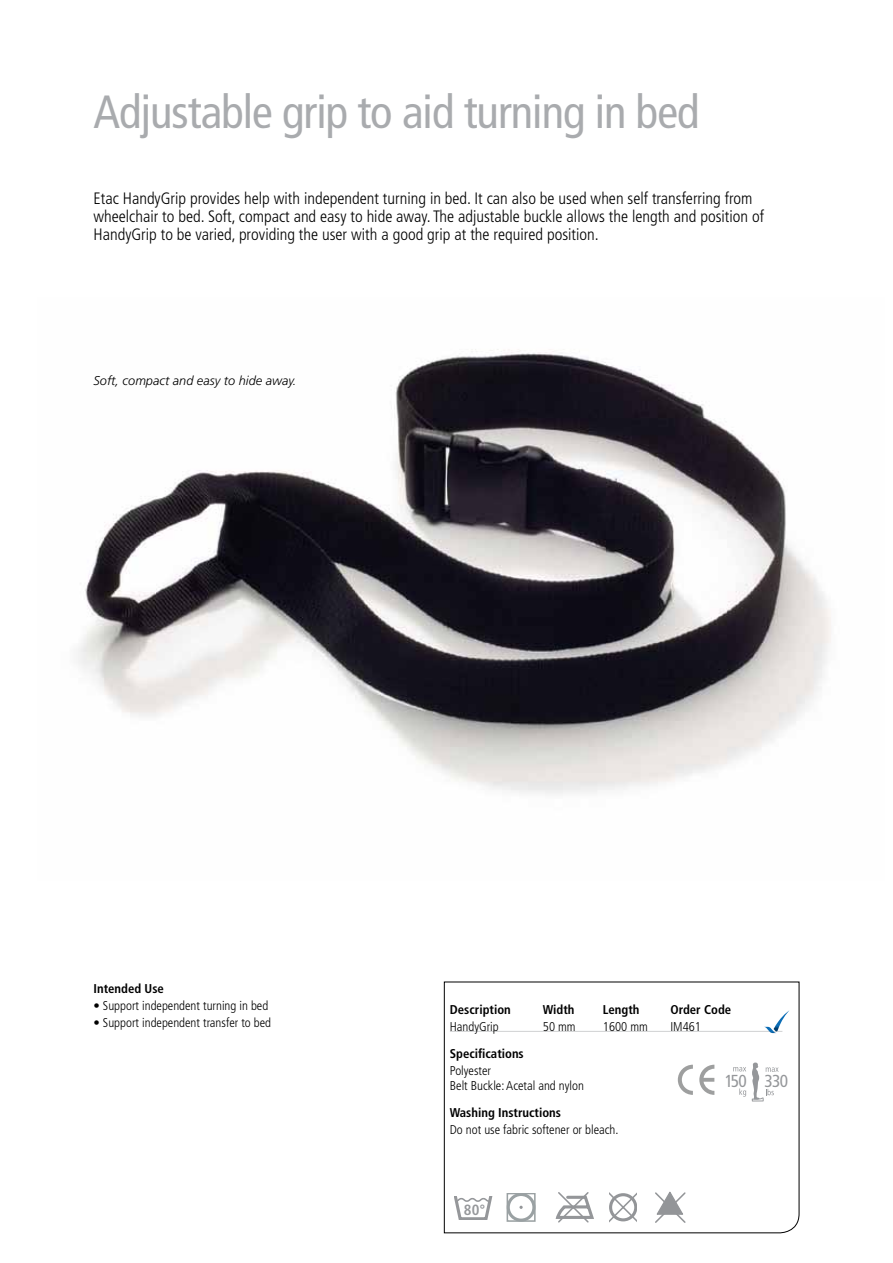
<style>
.page{position:relative;width:893px;height:1263px;background:#fff}
.page>*{position:absolute;margin:0;border:0;box-sizing:border-box;transform-origin:0 0}
.t1{font:condensed 46.5px "Frutiger";letter-spacing:-.02em;color:#a9abae}
.t2{font:condensed 17.4px "Frutiger";letter-spacing:-.04em;color:#95979a}
.t3{font:300 condensed 16.5px/18px "Frutiger";color:#000}
.t4{font:700 condensed 14.85px "Frutiger";color:#95979a}
.t5{font:300 condensed 12.75px/15.8px "Frutiger";color:#000}
.t6{font:700 condensed 12.75px "Frutiger";color:#000}
.t7{font:italic 300 12.75px "Frutiger";color:#000}
</style>
<div class="page">
<img style="left:78px;top:349px;width:753px;height:445px">
<svg style="left:444px;top:981px;width:356px;height:252px"></svg>
<hr style="left:450px;top:1031px;width:332px;height:1px;background:#cfd1d2">
<svg style="left:454px;top:1195px;width:40px;height:25px"></svg>
<svg style="left:609px;top:1192px;width:28px;height:30px"></svg>
<svg style="left:655px;top:1191px;width:31px;height:32px"></svg>
<svg style="left:507px;top:1193px;width:28px;height:28px"></svg>
<svg style="left:678px;top:1065px;width:15px;height:30px"></svg>
<svg style="left:699px;top:1065px;width:15px;height:30px"></svg>
<svg style="left:733px;top:1062px;width:46px;height:39px"></svg>
<svg style="left:556px;top:1192px;width:38px;height:30px"></svg>
<svg style="left:764px;top:1010px;width:26px;height:23px"></svg>
<h1 class="t1" style="left:94px;top:85px;width:607px">Adjustable grip to aid turning in bed</h1>
<p class="t3" style="left:94px;top:190px;width:672px">Etac HandyGrip provides help with independent turning in bed. It can also be used when self transferring from wheelchair to bed. Soft, compact and easy to hide away. The adjustable buckle allows the length and position of<br>HandyGrip to be varied, providing the user with a good grip at the required position.</p>
<p class="t7" style="left:94px;top:373px;width:204px">Soft, compact and easy to hide away.</p>
<p class="t6" style="left:94px;top:980px;width:72px">Intended Use</p>
<p class="t5" style="left:94px;top:998px;width:176px">• Support independent turning in bed</p>
<p class="t5" style="left:94px;top:1015px;width:179px">• Support independent transfer to bed</p>
<p class="t6" style="left:450px;top:1002px;width:62px">Description</p>
<p class="t6" style="left:543px;top:1002px;width:33px">Width</p>
<p class="t6" style="left:603px;top:1002px;width:38px">Length</p>
<p class="t6" style="left:670px;top:1002px;width:62px">Order Code</p>
<p class="t5" style="left:450px;top:1019px;width:50px">HandyGrip</p>
<p class="t5" style="left:543px;top:1019px;width:34px">50 mm</p>
<p class="t5" style="left:603px;top:1019px;width:47px">1600 mm</p>
<p class="t5" style="left:670px;top:1019px;width:32px">IM461</p>
<p class="t6" style="left:450px;top:1046px;width:75px">Specifications</p>
<p class="t5" style="left:450px;top:1062px;width:136px">Polyester<br>Belt Buckle: Acetal and nylon</p>
<p class="t6" style="left:450px;top:1105px;width:113px">Washing Instructions</p>
<p class="t5" style="left:450px;top:1121px;width:170px">Do not use fabric softener or bleach.</p>
<p class="t2" style="left:725px;top:1071px;width:65px">150 330</p>
<p class="t4" style="left:464px;top:1200px;width:23px">80°</p>
</div>
